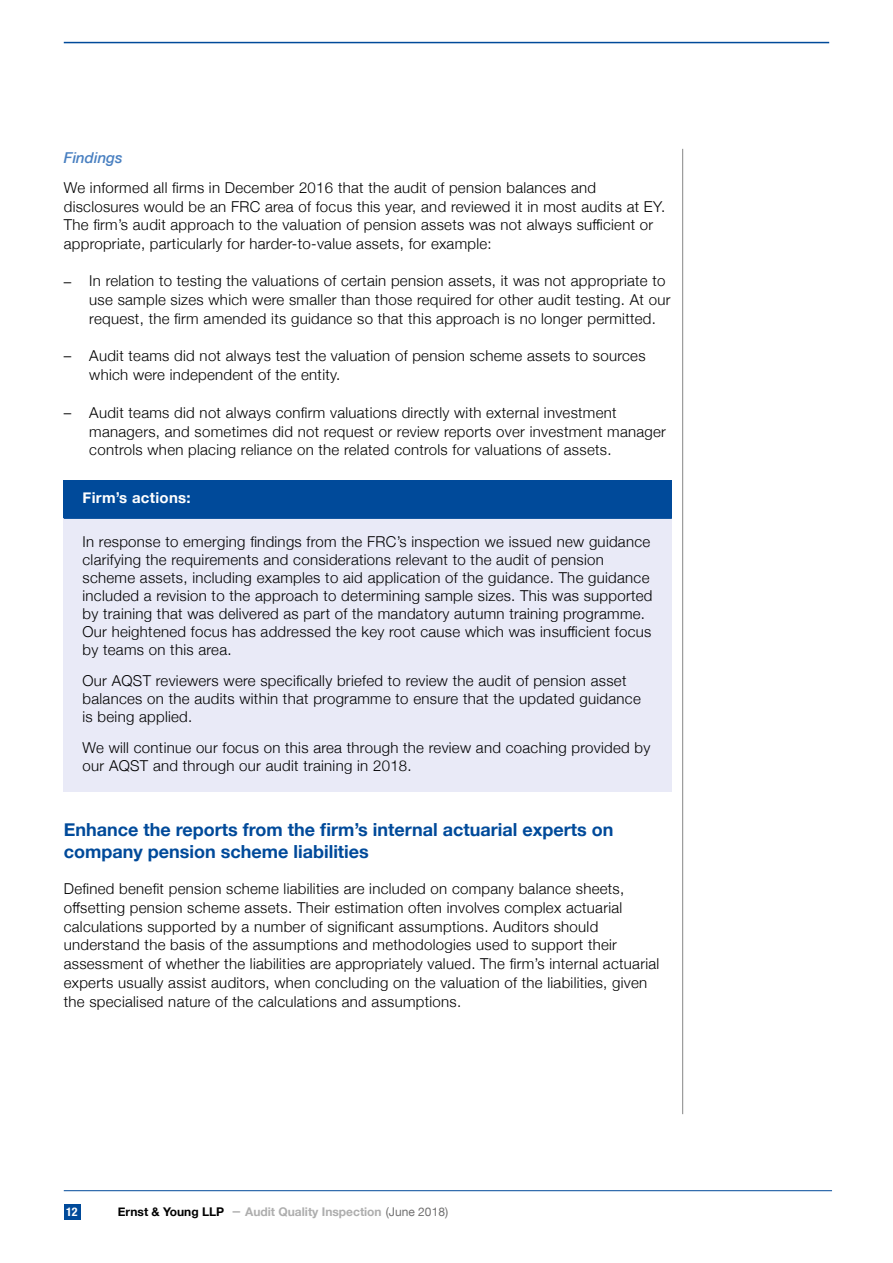
<style>
.page{position:relative;width:893px;height:1263px;background:#fff}
.page>*{position:absolute;margin:0;border:0;box-sizing:border-box;transform-origin:0 0}
.t1{font:700 18px/22.5px "Helvetica Neue";color:#004a9a}
.t2{font:300 15px/18.8px "Helvetica Neue";letter-spacing:.02em;color:#000}
.t3{font:700 15px "Helvetica Neue";letter-spacing:.02em;color:#fff}
.t4{font:italic 500 15px "Helvetica Neue";color:#4980c1}
.t5{font:700 12px "Helvetica Neue";color:#aeaeae}
.t6{font:700 condensed 12px "Helvetica Neue";color:#fff}
.s1{color:#000}
.s2{font-family:"Minion Pro";font-weight:400;font-size:18px;color:#878787}
.s3{font-weight:400;color:#706f6f}
</style>
<div class="page">
<div style="left:64px;top:1204px;width:16px;height:16px;background:#004a9a"></div>
<hr style="left:64px;top:42px;width:765px;height:1px;background:#004a9a">
<hr style="left:682px;top:149px;width:1px;height:965px;background:#878787">
<hr style="left:64px;top:1190px;width:768px;height:1px;background:#004a9a">
<div style="left:64px;top:480px;width:608px;height:38px;background:#004a9a"></div>
<div style="left:64px;top:518px;width:608px;height:274px;background:#e9eaf7"></div>
<hr style="left:64px;top:518px;width:608px;height:1px;background:#004a9a">
<p class="t4" style="left:64px;top:145px;width:60px">Findings</p>
<p class="t2" style="left:64px;top:177px;width:603px">We informed all firms in December 2016 that the audit of pension balances and disclosures would be an FRC area of focus this year, and reviewed it in most audits at EY.<br>The firm’s audit approach to the valuation of pension assets was not always sufficient or appropriate, particularly for harder-to-value assets, for example:</p>
<p class="t2" style="left:89px;top:271px;width:583px;text-indent:-26px">– In relation to testing the valuations of certain pension assets, it was not appropriate to use sample sizes which were smaller than those required for other audit testing. At our request, the firm amended its guidance so that this approach is no longer permitted.</p>
<p class="t2" style="left:89px;top:346px;width:558px;text-indent:-26px">– Audit teams did not always test the valuation of pension scheme assets to sources which were independent of the entity.</p>
<p class="t2" style="left:89px;top:402px;width:578px;text-indent:-26px">– Audit teams did not always confirm valuations directly with external investment managers, and sometimes did not request or review reports over investment manager controls when placing reliance on the related controls for valuations of assets.</p>
<p class="t3" style="left:83px;top:486px;width:110px">Firm’s actions:</p>
<p class="t2" style="left:83px;top:532px;width:571px;line-height:18px">In response to emerging findings from the FRC’s inspection we issued new guidance clarifying the requirements and considerations relevant to the audit of pension scheme assets, including examples to aid application of the guidance. The guidance included a revision to the approach to determining sample sizes. This was supported by training that was delivered as part of the mandatory autumn training programme.<br>Our heightened focus has addressed the key root cause which was insufficient focus by teams on this area.</p>
<p class="t2" style="left:83px;top:671px;width:560px;line-height:18px">Our AQST reviewers were specifically briefed to review the audit of pension asset balances on the audits within that programme to ensure that the updated guidance is being applied.</p>
<p class="t2" style="left:83px;top:737px;width:569px;line-height:18px">We will continue our focus on this area through the review and coaching provided by our AQST and through our audit training in 2018.</p>
<p class="t1" style="left:64px;top:819px;width:551px">Enhance the reports from the firm’s internal actuarial experts on company pension scheme liabilities</p>
<p class="t2" style="left:64px;top:878px;width:597px">Defined benefit pension scheme liabilities are included on company balance sheets, offsetting pension scheme assets. Their estimation often involves complex actuarial calculations supported by a number of significant assumptions. Auditors should understand the basis of the assumptions and methodologies used to support their assessment of whether the liabilities are appropriately valued. The firm’s internal actuarial experts usually assist auditors, when concluding on the valuation of the liabilities, given the specialised nature of the calculations and assumptions.</p>
<p class="t6" style="left:66px;top:1202px;width:13px">12</p>
<p class="t5" style="left:118px;top:1203px;width:332px"><span class="s1">Ernst &amp; Young LLP</span> <span class="s2">–</span> Audit Quality Inspection <span class="s3">(June 2018)</span></p>
</div>
